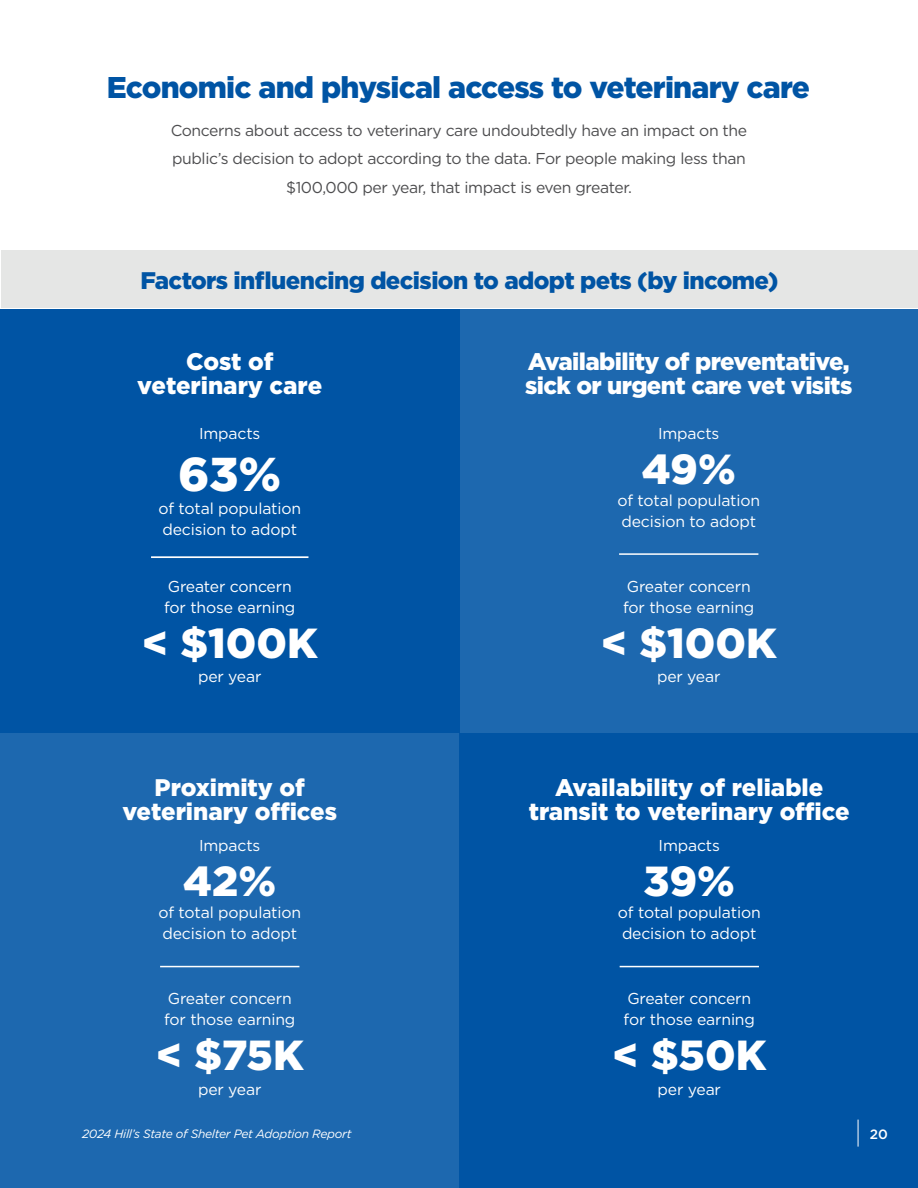
<style>
.page{position:relative;width:918px;height:1188px;background:#fff}
.page>*{position:absolute;margin:0;border:0;box-sizing:border-box;transform-origin:0 0}
.t1{font:900 47.4px "Gotham";color:#fff}
.t2{font:900 42px "Gotham";color:#fff}
.t3{font:900 30px "Gotham";letter-spacing:-.025em;color:#0054a4}
.t4{font:900 24px/24px "Gotham";letter-spacing:-.01em;color:#fff;text-align:center}
.t5{font:900 24px "Gotham";letter-spacing:-.025em;color:#0054a4}
.t6{font:15.75px/21px "Gotham";letter-spacing:-.01em;color:#fff}
.t7{font:15.75px/28.5px "Gotham";letter-spacing:-.025em;color:#4d4d4f;text-align:center}
.t8{font:500 13.5px "Gotham";color:#fff}
.t9{font:italic 12px "Gotham";letter-spacing:-.025em;color:#fff}
</style>
<div class="page">
<div style="left:0;top:732px;width:460px;height:456px;background:#1d68af"></div>
<div style="left:460px;top:732px;width:458px;height:456px;background:#0054a4"></div>
<svg style="left:858px;top:1120px;width:1px;height:27px"></svg>
<div style="left:1px;top:251px;width:917px;height:57px;background:#e5e6e5"></div>
<div style="left:459px;top:309px;width:459px;height:423px;background:#1d68af"></div>
<div style="left:0;top:309px;width:460px;height:423px;background:#0054a4"></div>
<hr style="left:151px;top:556px;width:157px;height:2px;background:#fff">
<hr style="left:160px;top:966px;width:139px;height:1px;background:#fff">
<hr style="left:619px;top:553px;width:139px;height:2px;background:#fff">
<hr style="left:620px;top:966px;width:139px;height:1px;background:#fff">
<h3 class="t3" style="left:107px;top:67px;width:705px">Economic and physical access to veterinary care</h3>
<p class="t7" style="left:171px;top:116px;width:578px">Concerns about access to veterinary care undoubtedly have an impact on the public’s decision to adopt according to the data. For people making less than $100,000 per year, that impact is even greater.</p>
<h3 class="t5" style="left:141px;top:264px;width:640px">Factors influencing decision to adopt pets (by income)</h3>
<h3 class="t4" style="left:137px;top:349px;width:186px">Cost of veterinary care</h3>
<h3 class="t4" style="left:525px;top:349px;width:329px;text-align:left">Availability of preventative, sick or urgent care vet visits</h3>
<p class="t6" style="left:199px;top:423px;width:63px">Impacts</p>
<h1 class="t1" style="left:178px;top:442px;width:105px">63%</h1>
<p class="t6" style="left:658px;top:423px;width:63px">Impacts</p>
<h2 class="t2" style="left:642px;top:440px;width:96px">49%</h2>
<p class="t6" style="left:158px;top:498px;width:144px">of total population decision to adopt</p>
<p class="t6" style="left:617px;top:489px;width:144px">of total population decision to adopt</p>
<p class="t6" style="left:164px;top:575px;width:133px">Greater concern for those earning</p>
<p class="t6" style="left:623px;top:575px;width:133px">Greater concern for those earning</p>
<h2 class="t2" style="left:142px;top:614px;width:178px">&lt; $100K</h2>
<h2 class="t2" style="left:601px;top:614px;width:178px">&lt; $100K</h2>
<p class="t6" style="left:198px;top:666px;width:65px">per year</p>
<p class="t6" style="left:657px;top:666px;width:65px">per year</p>
<h3 class="t4" style="left:122px;top:775px;width:216px">Proximity of veterinary offices</h3>
<h3 class="t4" style="left:529px;top:775px;width:322px">Availability of reliable transit to veterinary office</h3>
<p class="t6" style="left:199px;top:835px;width:63px">Impacts</p>
<h2 class="t2" style="left:183px;top:852px;width:94px">42%</h2>
<p class="t6" style="left:659px;top:835px;width:63px">Impacts</p>
<h2 class="t2" style="left:644px;top:852px;width:93px">39%</h2>
<p class="t6" style="left:158px;top:902px;width:144px">of total population decision to adopt</p>
<p class="t6" style="left:618px;top:902px;width:144px">of total population decision to adopt</p>
<p class="t6" style="left:164px;top:988px;width:133px">Greater concern for those earning</p>
<p class="t6" style="left:624px;top:988px;width:133px">Greater concern for those earning</p>
<h2 class="t2" style="left:156px;top:1027px;width:149px">&lt; $75K</h2>
<h2 class="t2" style="left:612px;top:1027px;width:156px">&lt; $50K</h2>
<p class="t6" style="left:198px;top:1078px;width:65px">per year</p>
<p class="t6" style="left:658px;top:1078px;width:65px">per year</p>
<p class="t9" style="left:82px;top:1126px;width:271px">2024 Hill’s State of Shelter Pet Adoption Report</p>
<p class="t8" style="left:870px;top:1125px;width:20px">20</p>
</div>
